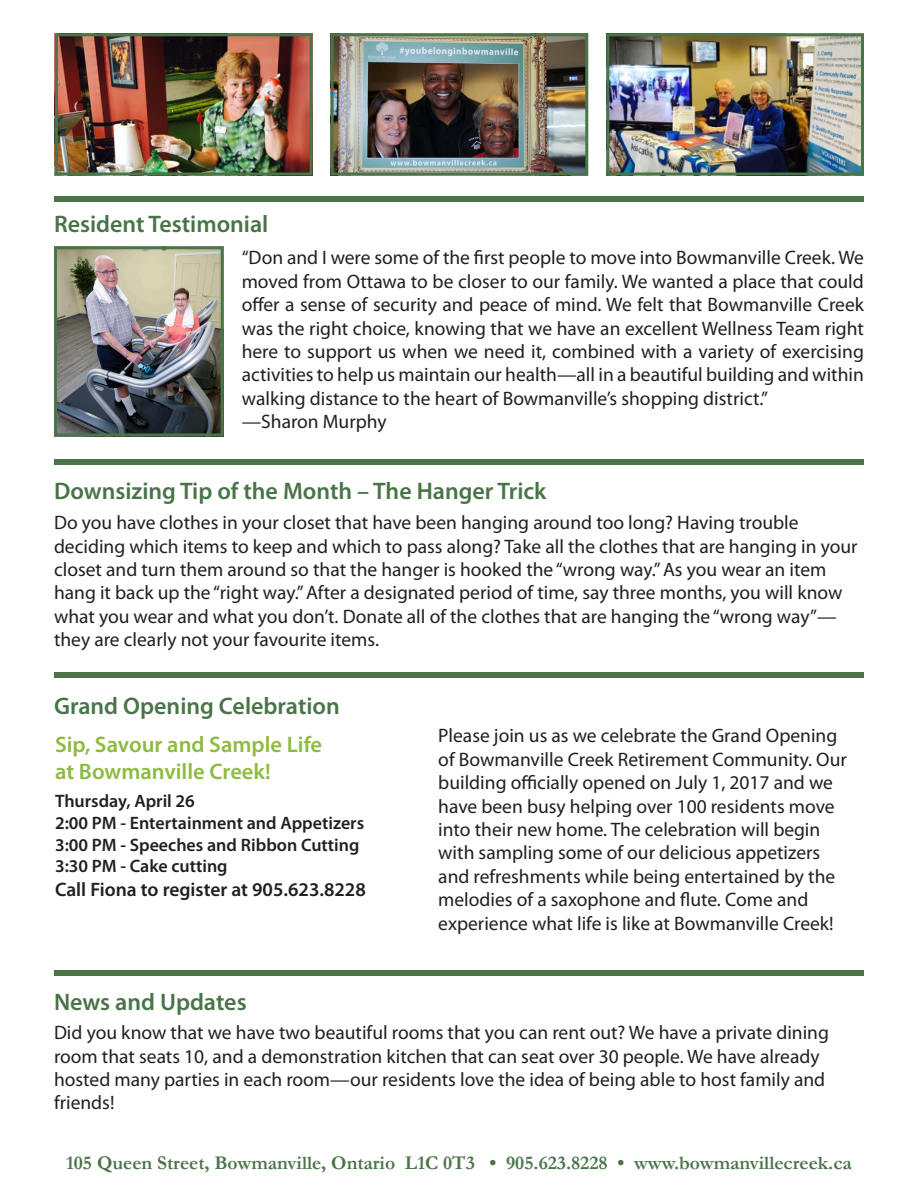
<style>
.page{position:relative;width:918px;height:1188px;background:#fff}
.page>*{position:absolute;margin:0;border:0;box-sizing:border-box;transform-origin:0 0}
.Main_Text{font:600 24px "Myriad Pro";color:#497448}
.Main_Text-2{font:600 22.5px "Myriad Pro";color:#8dbb41}
.Main_Text-3{font:19.5px/23.4px "Myriad Pro";color:#231f20}
.t1{font:700 19.5px "Garamond";color:#4c7449}
.Main_Text-4{font:600 19.5px "Myriad Pro";color:#231f20}
.Main_Text-5{font:600 18px "Myriad Pro";color:#231f20}
</style>
<div class="page">
<img style="left:59px;top:37px;width:250px;height:135px">
<div style="left:55px;top:33px;width:258px;height:143px;border:3px solid #497548"></div>
<img style="left:335px;top:37px;width:249px;height:135px">
<div style="left:331px;top:33px;width:257px;height:143px;border:3px solid #497548"></div>
<img style="left:610px;top:37px;width:250px;height:135px">
<div style="left:606px;top:33px;width:258px;height:143px;border:3px solid #497548"></div>
<img style="left:58px;top:250px;width:162px;height:182px">
<div style="left:54px;top:246px;width:170px;height:190px;border:3px solid #497548"></div>
<div style="left:54px;top:196px;width:810px;height:6px;background:#4c7449"></div>
<div style="left:54px;top:459px;width:810px;height:6px;background:#4c7449"></div>
<div style="left:54px;top:672px;width:810px;height:6px;background:#4c7449"></div>
<div style="left:54px;top:970px;width:810px;height:6px;background:#4c7449"></div>
<p class="Main_Text" style="left:54px;top:209px;width:216px">Resident Testimonial</p>
<p class="Main_Text-3" style="left:242px;top:246px;width:624px;text-align:justify">“Don and I were some of the first people to move into Bowmanville Creek. We moved from Ottawa to be closer to our family. We wanted a place that could offer a sense of security and peace of mind. We felt that Bowmanville Creek was the right choice, knowing that we have an excellent Wellness Team right here to support us when we need it, combined with a variety of exercising activities to help us maintain our health—all in a beautiful building and within walking distance to the heart of Bowmanville’s shopping district.”</p>
<p class="Main_Text-3" style="left:242px;top:410px;width:146px">—Sharon Murphy</p>
<p class="Main_Text" style="left:54px;top:475px;width:494px">Downsizing Tip of the Month – The Hanger Trick</p>
<p class="Main_Text-3" style="left:54px;top:511px;width:805px">Do you have clothes in your closet that have been hanging around too long? Having trouble deciding which items to keep and which to pass along? Take all the clothes that are hanging in your closet and turn them around so that the hanger is hooked the “wrong way.” As you wear an item hang it back up the “right way.” After a designated period of time, say three months, you will know what you wear and what you don’t. Donate all of the clothes that are hanging the “wrong way”— they are clearly not your favourite items.</p>
<p class="Main_Text" style="left:54px;top:690px;width:287px">Grand Opening Celebration</p>
<p class="Main_Text-2" style="left:55px;top:730px;width:269px">Sip, Savour and Sample Life</p>
<p class="Main_Text-2" style="left:55px;top:757px;width:217px">at Bowmanville Creek!</p>
<p class="Main_Text-5" style="left:55px;top:790px;width:141px">Thursday, April 26</p>
<p class="Main_Text-5" style="left:55px;top:811px;width:311px">2:00 PM - Entertainment and Appetizers</p>
<p class="Main_Text-5" style="left:55px;top:833px;width:306px">3:00 PM - Speeches and Ribbon Cutting</p>
<p class="Main_Text-5" style="left:55px;top:855px;width:174px">3:30 PM - Cake cutting</p>
<p class="Main_Text-4" style="left:55px;top:877px;width:312px">Call Fiona to register at 905.623.8228</p>
<p class="Main_Text" style="left:54px;top:986px;width:194px">News and Updates</p>
<p class="Main_Text-3" style="left:438px;top:724px;width:410px">Please join us as we celebrate the Grand Opening of Bowmanville Creek Retirement Community. Our building officially opened on July 1, 2017 and we have been busy helping over 100 residents move into their new home. The celebration will begin with sampling some of our delicious appetizers and refreshments while being entertained by the melodies of a saxophone and flute. Come and experience what life is like at Bowmanville Creek!</p>
<p class="Main_Text-3" style="left:54px;top:1021px;width:777px">Did you know that we have two beautiful rooms that you can rent out? We have a private dining room that seats 10, and a demonstration kitchen that can seat over 30 people. We have already hosted many parties in each room—our residents love the idea of being able to host family and friends!</p>
<p class="t1" style="left:66px;top:1151px;width:787px">105 Queen Street, Bowmanville, Ontario L1C 0T3 • 905.623.8228 • www.bowmanvillecreek.ca</p>
</div>
